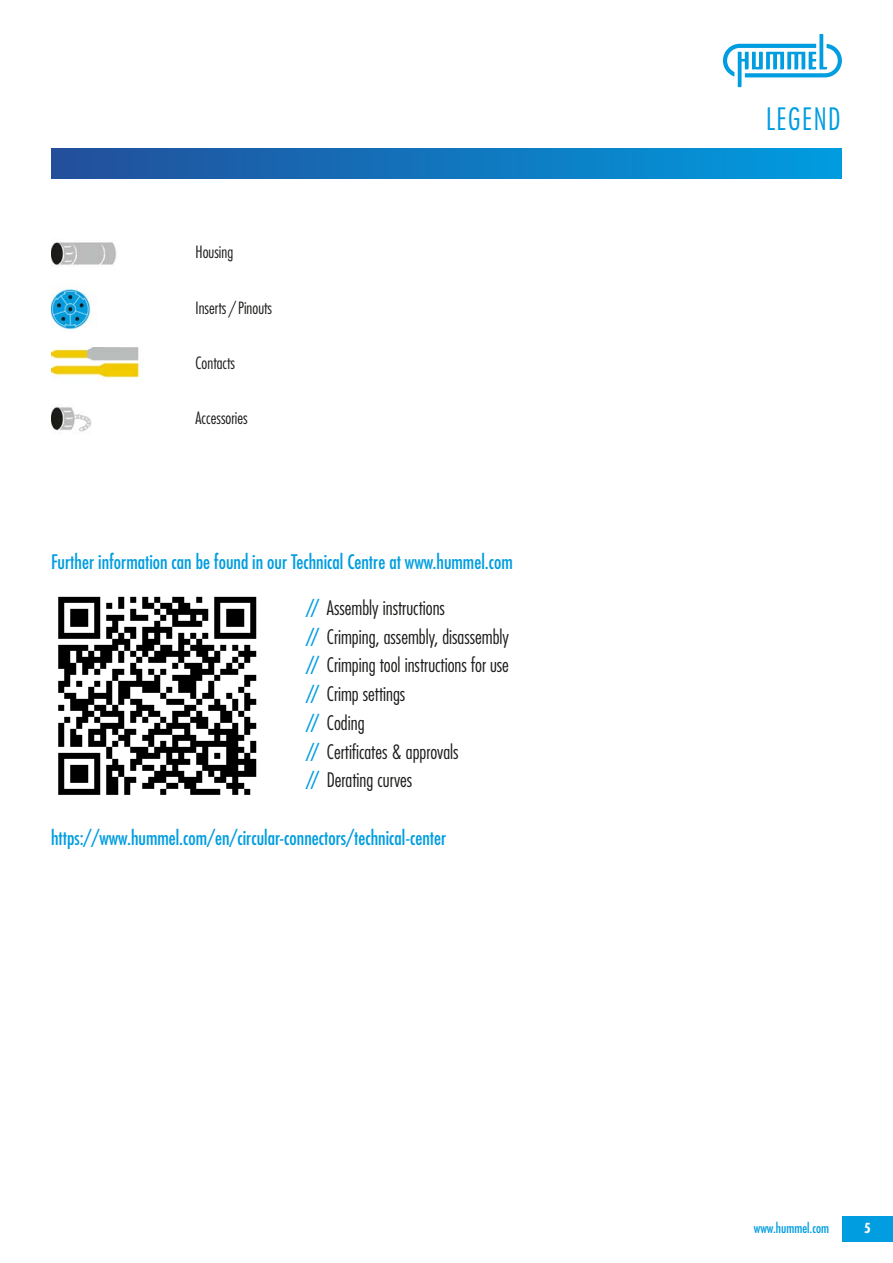
<style>
.page{position:relative;width:893px;height:1263px;background:#fff}
.page>*{position:absolute;margin:0;border:0;box-sizing:border-box;transform-origin:0 0}
.t1{font:300 condensed 30px "Futura Std";letter-spacing:.05em;color:#009de0}
.t2{font:300 condensed 19.5px "Futura Std";color:#1d1d1c}
.t3{font:condensed 19.5px "Futura Std";color:#009de0}
.t4{font:300 condensed 16.5px "Futura Std";color:#1d1d1c}
.t5{font:condensed 13.5px "Futura Std";color:#009de0}
.t6{font:700 condensed 13.5px "Futura Std";color:#fff}
.s1{font-weight:400;color:#009de0}
</style>
<div class="page">
<div style="left:51px;top:149px;width:791px;height:30px;background:linear-gradient(to right,#234e9a,#009cdf)"></div>
<div style="left:842px;top:1216px;width:51px;height:26px;background:#009de0"></div>
<img style="left:51px;top:348px;width:92px;height:34px">
<img style="left:51px;top:407px;width:41px;height:25px">
<img style="left:51px;top:242px;width:65px;height:24px">
<img style="left:51px;top:288px;width:40px;height:42px">
<svg style="left:723px;top:34px;width:119px;height:53px"></svg>
<svg style="left:58px;top:597px;width:198px;height:198px"></svg>
<p class="t4" style="left:196px;top:245px;width:39px">Housing</p>
<p class="t4" style="left:196px;top:300px;width:78px">Inserts / Pinouts</p>
<p class="t4" style="left:196px;top:356px;width:41px">Contacts</p>
<p class="t4" style="left:196px;top:411px;width:54px">Accessories</p>
<p class="t3" style="left:51px;top:553px;width:463px">Further information can be found in our Technical Centre at www.hummel.com</p>
<p class="t2" style="left:306px;top:599px;width:140px"><span class="s1">//</span> Assembly instructions</p>
<p class="t2" style="left:306px;top:628px;width:204px"><span class="s1">//</span> Crimping, assembly, disassembly</p>
<p class="t2" style="left:306px;top:657px;width:204px"><span class="s1">//</span> Crimping tool instructions for use</p>
<p class="t2" style="left:306px;top:686px;width:101px"><span class="s1">//</span> Crimp settings</p>
<p class="t2" style="left:306px;top:714px;width:60px"><span class="s1">//</span> Coding</p>
<p class="t2" style="left:306px;top:743px;width:154px"><span class="s1">//</span> Certificates &amp; approvals</p>
<p class="t2" style="left:306px;top:772px;width:108px"><span class="s1">//</span> Derating curves</p>
<p class="t3" style="left:51px;top:829px;width:397px">https://www.hummel.com/en/circular-connectors/technical-center</p>
<p class="t1" style="left:766px;top:106px;width:76px">LEGEND</p>
<p class="t5" style="left:754px;top:1222px;width:77px">www.hummel.com</p>
<p class="t6" style="left:864px;top:1220px;width:8px">5</p>
</div>
